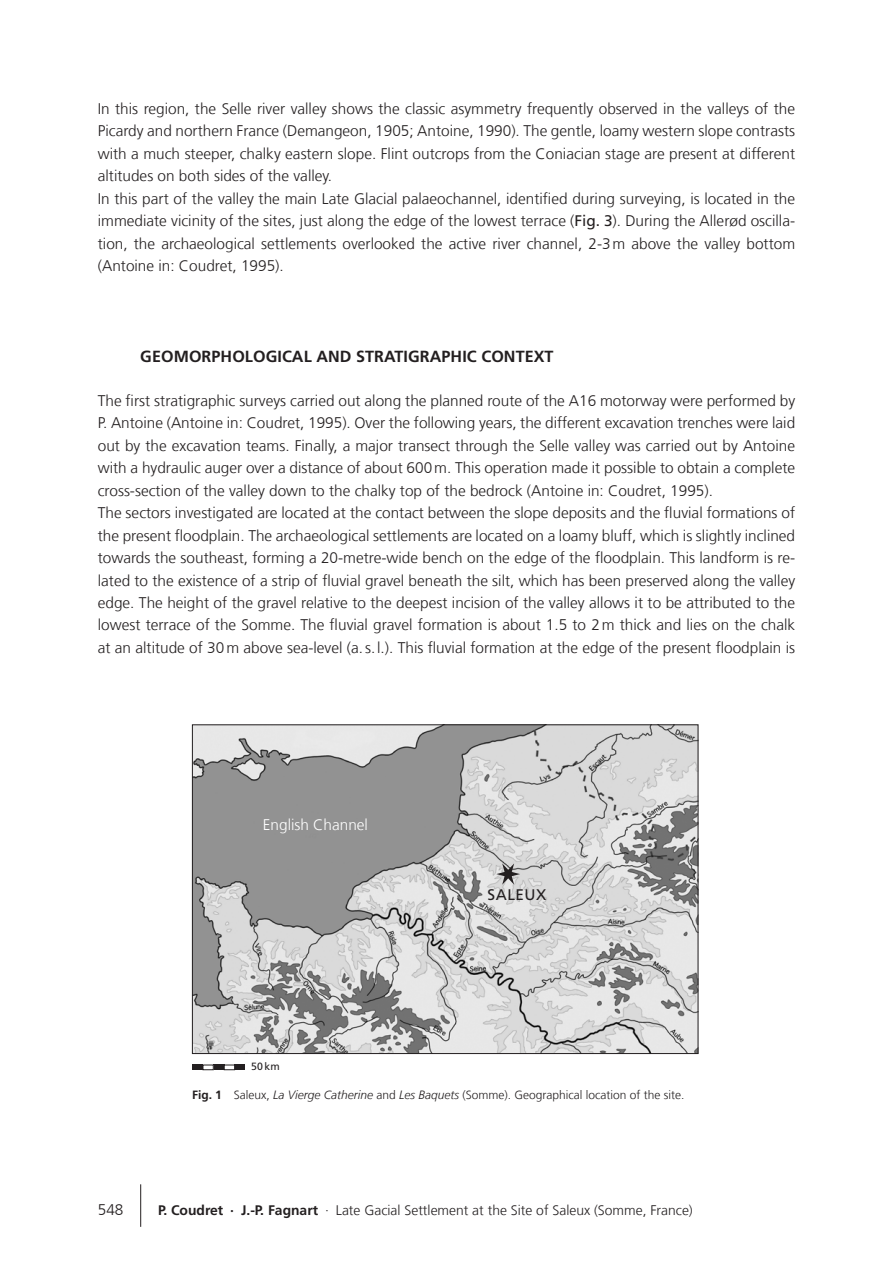
<style>
.page{position:relative;width:893px;height:1263px;background:#fff}
.page>*{position:absolute;margin:0;border:0;box-sizing:border-box;transform-origin:0 0}
.Überschrift_2{font:700 16.2px "Frutiger LT Com";letter-spacing:.005em;color:#231f20}
.Text_10_25_Raster{font:300 15.3px/22.5px "Frutiger LT Com";color:#231f20;text-align:justify}
.t1{font:300 15.3px "Frutiger LT Com";color:#fff}
.t2{font:15.3px "Frutiger LT Com";letter-spacing:.03em;color:#231f20}
.t3{font:300 13.8px "Frutiger LT Com";color:#231f20}
.Text_8_0__BU___DANK{font:300 12px "Frutiger LT Com";color:#231f20}
.t4{font:10.5px "Frutiger LT Com";color:#231f20}
.s1{font-weight:400}
.s2{font-weight:700}
.s3{font-style:italic}
</style>
<div class="page">
<hr style="left:140px;top:1184px;width:1px;height:43px;background:#231f20">
<img style="left:194px;top:727px;width:502px;height:325px">
<svg style="left:496px;top:863px;width:24px;height:22px"></svg>
<div style="left:213px;top:1065px;width:11px;height:5px;background:#231f20"></div>
<div style="left:192px;top:1065px;width:11px;height:5px;background:#231f20"></div>
<div style="left:203px;top:1065px;width:10px;height:5px;border:1px solid #231f20"></div>
<div style="left:234px;top:1065px;width:11px;height:5px;background:#231f20"></div>
<div style="left:224px;top:1065px;width:11px;height:5px;border:1px solid #231f20"></div>
<p class="Text_10_25_Raster" style="left:98px;top:97px;width:699px">In this region, the Selle river valley shows the classic asymmetry frequently observed in the valleys of the Picardy and northern France (Demangeon, 1905; Antoine, 1990). The gentle, loamy western slope contrasts with a much steeper, chalky eastern slope. Flint outcrops from the Coniacian stage are present at different altitudes on both sides of the valley.</p>
<p class="Text_10_25_Raster" style="left:98px;top:187px;width:699px">In this part of the valley the main Late Glacial palaeochannel, identified during surveying, is located in the immediate vicinity of the sites, just along the edge of the lowest terrace (<span class="s1">Fig. 3</span>). During the Allerød oscilla&shy;tion, the archaeological settlements overlooked the active river channel, 2-3m above the valley bottom (Antoine in: Coudret, 1995).</p>
<p class="Überschrift_2" style="left:140px;top:347px;width:415px">GEOMORPHOLOGICAL AND STRATIGRAPHIC CONTEXT</p>
<p class="Text_10_25_Raster" style="left:98px;top:389px;width:699px">The first stratigraphic surveys carried out along the planned route of the A16 motorway were performed by P. Antoine (Antoine in: Coudret, 1995). Over the following years, the different excavation trenches were laid out by the excavation teams. Finally, a major transect through the Selle valley was carried out by Antoine with a hydraulic auger over a distance of about 600m. This operation made it possible to obtain a complete cross-section of the valley down to the chalky top of the bedrock (Antoine in: Coudret, 1995).</p>
<p class="Text_10_25_Raster" style="left:98px;top:502px;width:699px">The sectors investigated are located at the contact between the slope deposits and the fluvial formations of the present floodplain. The archaeological settlements are located on a loamy bluff, which is slightly inclined towards the southeast, forming a 20-metre-wide bench on the edge of the floodplain. This landform is re&shy;lated to the existence of a strip of fluvial gravel beneath the silt, which has been preserved along the valley edge. The height of the gravel relative to the deepest incision of the valley allows it to be attributed to the lowest terrace of the Somme. The fluvial gravel formation is about 1.5 to 2m thick and lies on the chalk at an altitude of 30m above sea-level (a.s.l.). This fluvial formation at the edge of the present floodplain is</p>
<p class="t1" style="left:263px;top:816px;width:107px">English Channel</p>
<p class="t4" style="left:251px;top:1060px;width:30px">50 km</p>
<p class="t2" style="left:488px;top:886px;width:60px">SALEUX</p>
<p class="Text_8_0__BU___DANK" style="left:192px;top:1088px;width:494px"><span class="s2">Fig. 1</span> Saleux, <span class="s3">La Vierge Catherine</span> and <span class="s3">Les Baquets</span> (Somme). Geographical location of the site.</p>
<p class="Text_10_25_Raster" style="left:98px;top:1198px;width:27px">548</p>
<p class="t3" style="left:158px;top:1202px;width:536px"><span class="s2">P. Coudret · J.-P. Fagnart</span> · Late Gacial Settlement at the Site of Saleux (Somme, France)</p>
</div>
